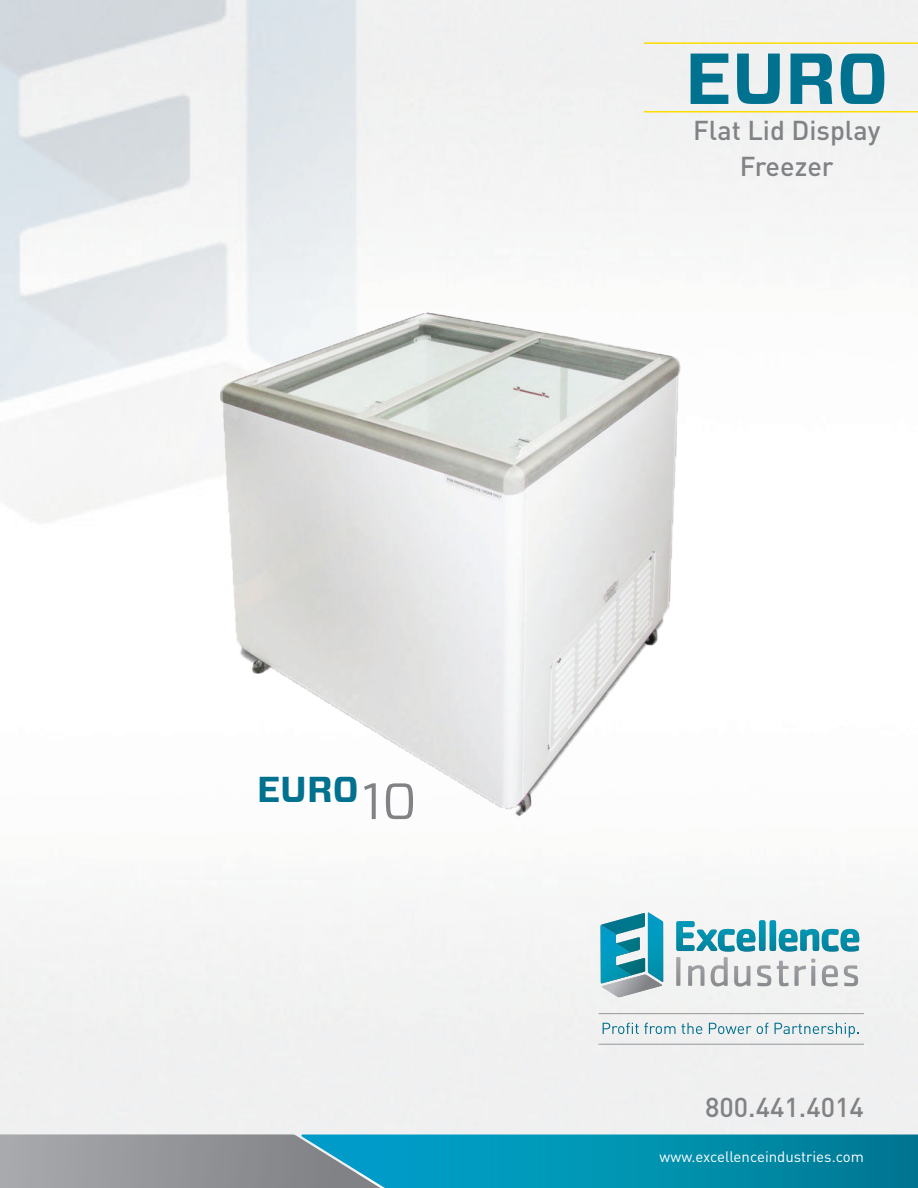
<style>
.page{position:relative;width:918px;height:1188px;background:#fff}
.page>*{position:absolute;margin:0;border:0;box-sizing:border-box;transform-origin:0 0}
.t1{font:700 72px "Vitesse Sans";color:#00718e}
.t2{font:700 36px "Vitesse Sans";color:#00718e}
.t3{font:500 27px/36px "DIN";color:#808285;text-align:center}
.t4{font:15px "DIN";color:#fff}
.s1{font-weight:400;font-size:51px;color:#808285}
</style>
<div class="page">
<img style="left:0;top:0;width:918px;height:1134px">
<svg style="left:676px;top:920px;width:183px;height:67px"></svg>
<svg style="left:601px;top:912px;width:62px;height:85px"></svg>
<svg style="left:603px;top:1023px;width:99px;height:11px"></svg>
<svg style="left:709px;top:1023px;width:59px;height:11px"></svg>
<svg style="left:775px;top:1023px;width:84px;height:14px"></svg>
<hr style="left:599px;top:1013px;width:265px;height:1px;background:#939598">
<hr style="left:599px;top:1044px;width:265px;height:1px;background:#939598">
<hr style="left:644px;top:42px;width:274px;height:2px;background:#ffdc01">
<hr style="left:644px;top:111px;width:274px;height:1px;background:#ffdc01">
<svg style="left:0;top:1134px;width:918px;height:54px;background:#3993a8"></svg>
<img style="left:197px;top:298px;width:510px;height:540px">
<h2 class="t2" style="left:257px;top:765px;width:161px">EURO<span class="s1">10</span></h2>
<h1 class="t1" style="left:685px;top:31px;width:205px">EURO</h1>
<p class="t3" style="left:693px;top:111px;width:189px">Flat Lid Display<br>Freezer</p>
<p class="t3" style="left:705px;top:1088px;width:160px">800.441.4014</p>
<p class="t4" style="left:660px;top:1148px;width:206px">www.excellenceindustries.com</p>
</div>
